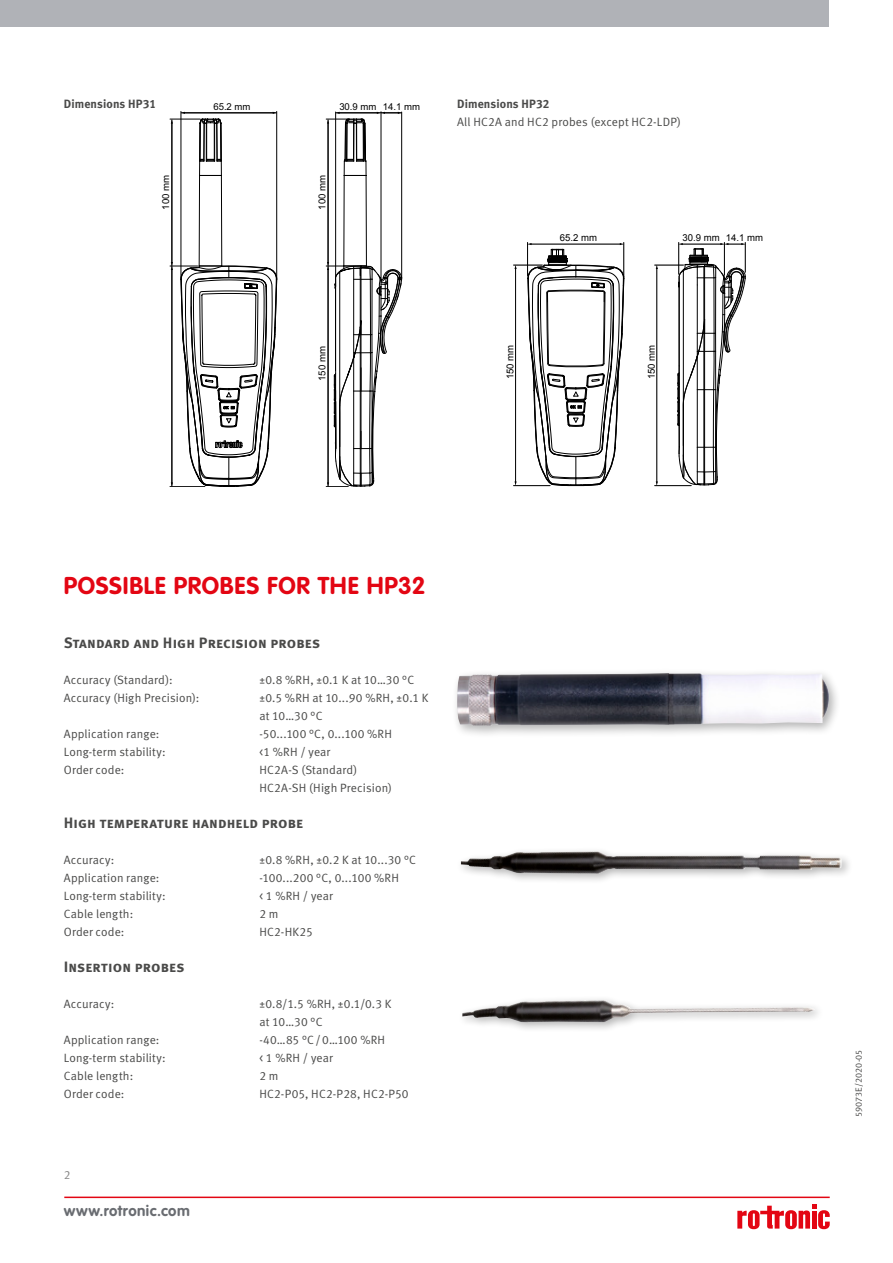
<style>
.page{position:relative;width:893px;height:1263px;background:#fff}
.page>*{position:absolute;margin:0;border:0;box-sizing:border-box;transform-origin:0 0}
.t1{font:700 24px "VAG Rounded LT";letter-spacing:.03em;color:#e30613}
.t2{font:15px "Meta Bold LF Caps";letter-spacing:.01em;color:#4a4a49}
.t3{font:700 15px "VAG Rounded";letter-spacing:.03em;color:#696c71}
.t4{font:12px/18px "Meta Normal LF";letter-spacing:.015em;color:#4a4a49}
.t5{font:12px "Meta Bold LF";letter-spacing:.01em;color:#4a4a49}
.t6{font:12px "Meta Normal LF";color:#878787}
.t7{font:9.6px "Arial";color:#000}
.t8{font:9px "Meta Normal LF";letter-spacing:.01em;color:#4a4a49}
</style>
<div class="page">
<hr style="left:64px;top:1196px;width:766px;height:2px;background:#e30613">
<svg style="left:737px;top:1204px;width:93px;height:25px"></svg>
<div style="left:0;top:0;width:829px;height:26px;background:#b0b2b7"></div>
<svg style="left:513px;top:243px;width:111px;height:243px"></svg>
<hr style="left:623px;top:242px;width:1px;height:35px;background:#000">
<hr style="left:527px;top:242px;width:1px;height:34px;background:#000">
<hr style="left:724px;top:242px;width:1px;height:33px;background:#000">
<hr style="left:745px;top:242px;width:1px;height:30px;background:#000">
<hr style="left:678px;top:242px;width:1px;height:32px;background:#000">
<svg style="left:655px;top:243px;width:91px;height:244px"></svg>
<hr style="left:276px;top:111px;width:1px;height:168px;background:#000">
<hr style="left:181px;top:111px;width:1px;height:168px;background:#000">
<svg style="left:170px;top:112px;width:232px;height:375px"></svg>
<div style="left:452px;top:667px;width:389px;height:71px;background:#000;opacity:.3"></div>
<img style="left:457px;top:673px;width:372px;height:53px">
<div style="left:456px;top:846px;width:397px;height:39px;background:#000;opacity:.3"></div>
<img style="left:461px;top:851px;width:381px;height:23px">
<div style="left:458px;top:995px;width:367px;height:38px;background:#000;opacity:.3"></div>
<img style="left:462px;top:1000px;width:353px;height:22px">
<p class="t5" style="left:64px;top:96px;width:94px">Dimensions HP31</p>
<p class="t7" style="left:213px;top:100px;width:39px">65.2 mm</p>
<p class="t7" style="left:339px;top:100px;width:82px">30.9 mm 14.1 mm</p>
<p class="t5" style="left:457px;top:96px;width:94px">Dimensions HP32</p>
<p class="t4" style="left:457px;top:113px;width:225px">All HC2A and HC2 probes (except HC2-LDP)</p>
<p class="t7" style="left:159px;top:210px;width:36px;rotate:-90deg">100 mm</p>
<p class="t7" style="left:316px;top:210px;width:36px;rotate:-90deg">100 mm</p>
<p class="t7" style="left:316px;top:381px;width:36px;rotate:-90deg">150 mm</p>
<p class="t7" style="left:560px;top:232px;width:39px">65.2 mm</p>
<p class="t7" style="left:682px;top:232px;width:82px">30.9 mm 14.1 mm</p>
<p class="t7" style="left:504px;top:379px;width:36px;rotate:-90deg">150 mm</p>
<p class="t7" style="left:645px;top:379px;width:36px;rotate:-90deg">150 mm</p>
<h1 class="t1" style="left:64px;top:571px;width:363px">POSSIBLE PROBES FOR THE HP32</h1>
<p class="t2" style="left:64px;top:633px;width:258px">Standard and High Precision probes</p>
<p class="t4" style="left:64px;top:671px;width:110px">Accuracy (Standard):</p>
<p class="t4" style="left:259px;top:671px;width:156px">±0.8 %RH, ±0.1 K at 10…30 °C</p>
<p class="t4" style="left:64px;top:689px;width:137px">Accuracy (High Precision):</p>
<p class="t4" style="left:259px;top:689px;width:171px">±0.5 %RH at 10...90 %RH, ±0.1 K at 10…30 °C</p>
<p class="t4" style="left:64px;top:725px;width:97px">Application range:</p>
<p class="t4" style="left:259px;top:725px;width:134px">-50...100 °C, 0...100 %RH</p>
<p class="t4" style="left:64px;top:743px;width:103px">Long-term stability:</p>
<p class="t4" style="left:259px;top:743px;width:72px">&lt;1 %RH / year</p>
<p class="t4" style="left:64px;top:761px;width:62px">Order code:</p>
<p class="t4" style="left:259px;top:761px;width:134px">HC2A-S (Standard)<br>HC2A-SH (High Precision)</p>
<p class="t2" style="left:64px;top:813px;width:241px">High temperature handheld probe</p>
<p class="t4" style="left:64px;top:851px;width:52px">Accuracy:</p>
<p class="t4" style="left:259px;top:851px;width:158px">±0.8 %RH, ±0.2 K at 10...30 °C</p>
<p class="t4" style="left:64px;top:869px;width:97px">Application range:</p>
<p class="t4" style="left:259px;top:869px;width:141px">-100...200 °C, 0...100 %RH</p>
<p class="t4" style="left:64px;top:887px;width:103px">Long-term stability:</p>
<p class="t4" style="left:259px;top:887px;width:75px">&lt; 1 %RH / year</p>
<p class="t4" style="left:64px;top:905px;width:71px">Cable length:</p>
<p class="t4" style="left:259px;top:905px;width:21px">2 m</p>
<p class="t4" style="left:64px;top:923px;width:62px">Order code:</p>
<p class="t4" style="left:259px;top:923px;width:55px">HC2-HK25</p>
<p class="t2" style="left:64px;top:957px;width:122px">Insertion probes</p>
<p class="t4" style="left:64px;top:995px;width:52px">Accuracy:</p>
<p class="t4" style="left:259px;top:995px;width:133px">±0.8/1.5 %RH, ±0.1/0.3 K at 10…30 °C</p>
<p class="t4" style="left:64px;top:1031px;width:97px">Application range:</p>
<p class="t4" style="left:259px;top:1031px;width:127px">-40…85 °C/0…100 %RH</p>
<p class="t4" style="left:64px;top:1049px;width:103px">Long-term stability:</p>
<p class="t4" style="left:259px;top:1049px;width:75px">&lt; 1 %RH / year</p>
<p class="t4" style="left:64px;top:1067px;width:71px">Cable length:</p>
<p class="t4" style="left:259px;top:1067px;width:21px">2 m</p>
<p class="t4" style="left:64px;top:1085px;width:62px">Order code:</p>
<p class="t4" style="left:259px;top:1085px;width:151px">HC2-P05, HC2-P28, HC2-P50</p>
<p class="t6" style="left:64px;top:1168px;width:8px">2</p>
<p class="t3" style="left:64px;top:1202px;width:128px">www.rotronic.com</p>
<p class="t8" style="left:853px;top:1117px;width:69px;rotate:-90deg">59073E/2020-05</p>
</div>
